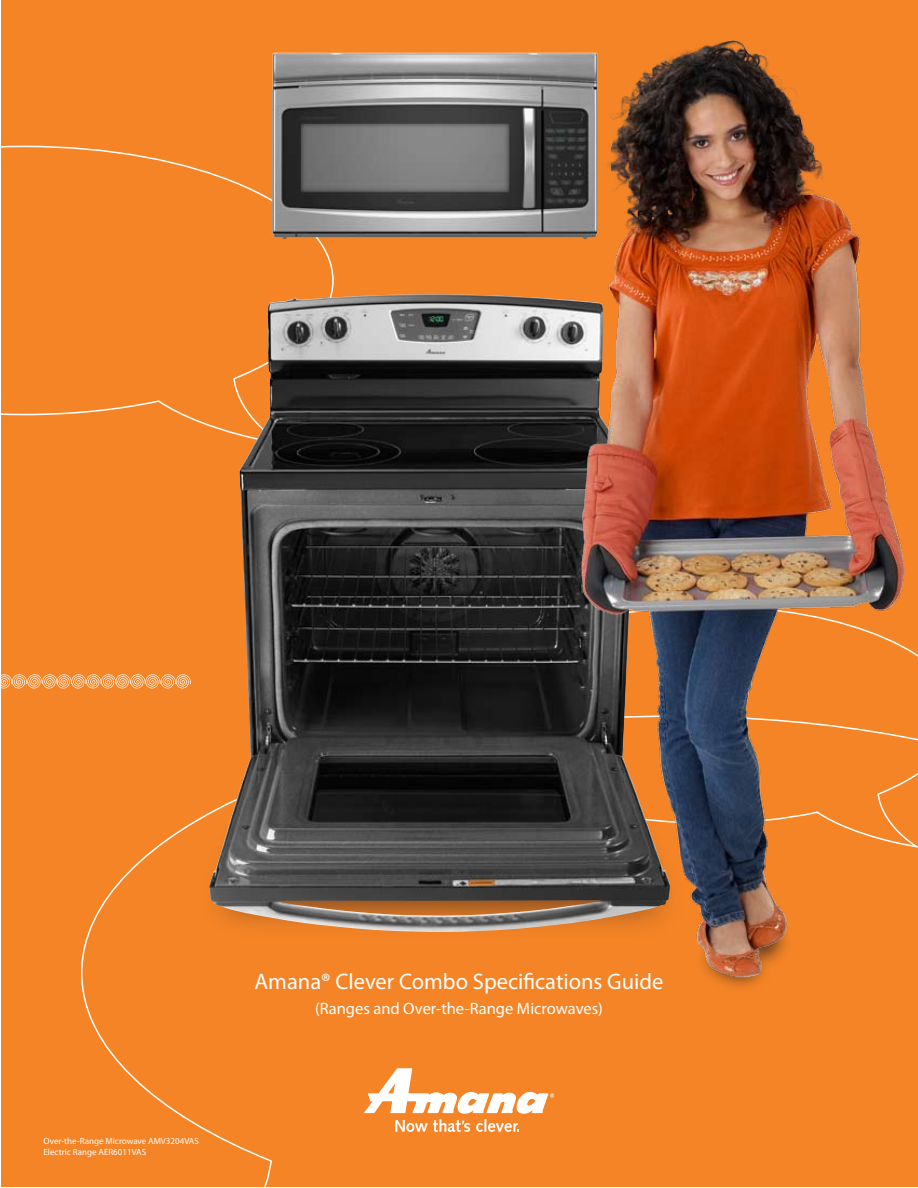
<style>
.page{position:relative;width:918px;height:1188px;background:#fff}
.page>*{position:absolute;margin:0;border:0;box-sizing:border-box;transform-origin:0 0}
.t1{font:22.5px "Myriad Pro";color:#fff}
.t2{font:16.5px "Myriad Pro";color:#fff}
.t3{font:9px/10.8px "Myriad Pro";color:#fff}
</style>
<div class="page">
<div style="left:1px;top:1px;width:917px;height:1186px;background:#f58426"></div>
<svg style="left:1px;top:145px;width:333px;height:281px"></svg>
<svg style="left:1px;top:674px;width:190px;height:15px"></svg>
<svg style="left:364px;top:1068px;width:190px;height:64px"></svg>
<img style="left:272px;top:53px;width:273px;height:186px">
<img style="left:209px;top:294px;width:336px;height:638px">
<img style="left:545px;top:40px;width:373px;height:948px">
<p class="t3" style="left:44px;top:1135px;width:157px">Over-the-Range Microwave AMV3204VAS<br>Electric Range AER6011VAS</p>
<h1 class="t1" style="left:255px;top:967px;width:410px">Amana® Clever Combo Specifications Guide</h1>
<h2 class="t2" style="left:315px;top:999px;width:289px">(Ranges and Over-the-Range Microwaves)</h2>
</div>
